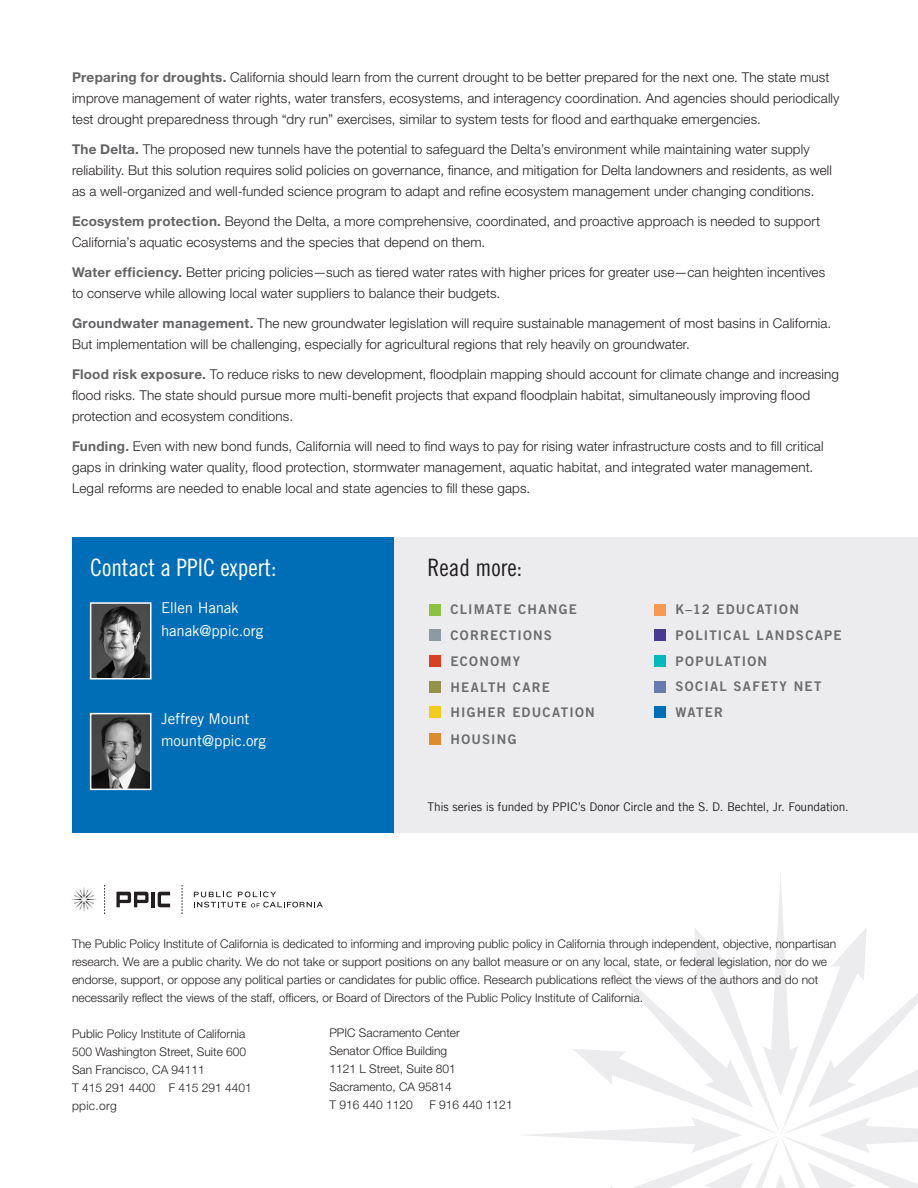
<style>
.page{position:relative;width:918px;height:1188px;background:#fff}
.page>*{position:absolute;margin:0;border:0;box-sizing:border-box;transform-origin:0 0}
.Contact_header{font:24px "Trade Gothic LT Std Cn 18";color:#fff}
.Read_More_header{font:24px "Trade Gothic LT Std Cn 18";color:#231f20}
.Contact_name___email{font:15px "Trade Gothic LT";letter-spacing:-.01em;color:#fff}
.Body_Text{font:300 13.5px/21px "Helvetica Neue LT Std";letter-spacing:.01em;color:#231f20}
.Read_More_titles{font:13.35px "Trade Gothic LT Std Bd 2";letter-spacing:.09em;color:#6c6d70}
.Boilerplate_text{font:300 12px/18px "Helvetica Neue LT Std";color:#231f20}
.Boilerplate_text-2{font:12px "Trade Gothic LT";letter-spacing:-.01em;color:#231f20}
.s1{font-weight:700;color:#636366}
</style>
<div class="page">
<svg style="left:526px;top:876px;width:392px;height:312px"></svg>
<svg style="left:182px;top:885px;width:1px;height:29px"></svg>
<svg style="left:104px;top:885px;width:1px;height:29px"></svg>
<svg style="left:194px;top:892px;width:129px;height:16px"></svg>
<svg style="left:71px;top:887px;width:26px;height:25px"></svg>
<svg style="left:116px;top:892px;width:33px;height:15px"></svg>
<hr style="left:151px;top:892px;width:4px;height:15px;background:#231f20">
<svg style="left:158px;top:892px;width:12px;height:15px"></svg>
<div style="left:392px;top:537px;width:526px;height:295px;background:#ececee"></div>
<div style="left:72px;top:537px;width:322px;height:295px;background:#006eb6"></div>
<div style="left:429px;top:604px;width:12px;height:12px;background:#8cc144"></div>
<div style="left:429px;top:681px;width:12px;height:12px;background:#94924b"></div>
<div style="left:429px;top:629px;width:12px;height:12px;background:#8b99a1"></div>
<div style="left:429px;top:707px;width:12px;height:11px;background:#f5ca21"></div>
<div style="left:429px;top:655px;width:12px;height:12px;background:#d94022"></div>
<div style="left:429px;top:733px;width:12px;height:12px;background:#dc8b2f"></div>
<div style="left:654px;top:604px;width:12px;height:12px;background:#f79953"></div>
<div style="left:654px;top:629px;width:12px;height:12px;background:#493992"></div>
<div style="left:654px;top:655px;width:12px;height:12px;background:#00b9bd"></div>
<div style="left:654px;top:681px;width:12px;height:12px;background:#677bb1"></div>
<div style="left:654px;top:707px;width:12px;height:11px;background:#006eb6"></div>
<img style="left:93px;top:605px;width:56px;height:72px">
<div style="left:90px;top:602px;width:62px;height:78px;border:2px solid #fff"></div>
<img style="left:93px;top:716px;width:56px;height:71px">
<div style="left:90px;top:713px;width:62px;height:77px;border:2px solid #fff"></div>
<p class="Body_Text" style="left:72px;top:66px;width:769px"><span class="s1">Preparing for droughts.</span> California should learn from the current drought to be better prepared for the next one. The state must improve management of water rights, water transfers, ecosystems, and interagency coordination. And agencies should periodically test drought preparedness through “dry run” exercises, similar to system tests for flood and earthquake emergencies.</p>
<p class="Body_Text" style="left:72px;top:138px;width:761px"><span class="s1">The Delta.</span> The proposed new tunnels have the potential to safeguard the Delta’s environment while maintaining water supply reliability. But this solution requires solid policies on governance, finance, and mitigation for Delta landowners and residents, as well as a well-organized and well-funded science program to adapt and refine ecosystem management under changing conditions.</p>
<p class="Body_Text" style="left:72px;top:210px;width:750px"><span class="s1">Ecosystem protection.</span> Beyond the Delta, a more comprehensive, coordinated, and proactive approach is needed to support<br>California’s aquatic ecosystems and the species that depend on them.</p>
<p class="Body_Text" style="left:72px;top:261px;width:755px"><span class="s1">Water efficiency.</span> Better pricing policies—such as tiered water rates with higher prices for greater use—can heighten incentives to conserve while allowing local water suppliers to balance their budgets.</p>
<p class="Body_Text" style="left:72px;top:312px;width:761px"><span class="s1">Groundwater management.</span> The new groundwater legislation will require sustainable management of most basins in California.<br>But implementation will be challenging, especially for agricultural regions that rely heavily on groundwater.</p>
<p class="Body_Text" style="left:72px;top:363px;width:769px"><span class="s1">Flood risk exposure.</span> To reduce risks to new development, floodplain mapping should account for climate change and increasing flood risks. The state should pursue more multi-benefit projects that expand floodplain habitat, simultaneously improving flood protection and ecosystem conditions.</p>
<p class="Body_Text" style="left:72px;top:435px;width:753px"><span class="s1">Funding.</span> Even with new bond funds, California will need to find ways to pay for rising water infrastructure costs and to fill critical gaps in drinking water quality, flood protection, stormwater management, aquatic habitat, and integrated water management.<br>Legal reforms are needed to enable local and state agencies to fill these gaps.</p>
<p class="Contact_header" style="left:90px;top:553px;width:188px">Contact a PPIC expert:</p>
<p class="Read_More_header" style="left:428px;top:553px;width:96px">Read more:</p>
<p class="Contact_name___email" style="left:161px;top:599px;width:79px">Ellen Hanak</p>
<p class="Contact_name___email" style="left:161px;top:621px;width:104px">hanak@ppic.org</p>
<p class="Contact_name___email" style="left:161px;top:709px;width:90px">Jeffrey Mount</p>
<p class="Contact_name___email" style="left:161px;top:732px;width:106px">mount@ppic.org</p>
<p class="Read_More_titles" style="left:450px;top:601px;width:128px">CLIMATE CHANGE</p>
<p class="Read_More_titles" style="left:450px;top:627px;width:103px">CORRECTIONS</p>
<p class="Read_More_titles" style="left:450px;top:653px;width:71px">ECONOMY</p>
<p class="Read_More_titles" style="left:450px;top:678px;width:101px">HEALTH CARE</p>
<p class="Read_More_titles" style="left:450px;top:704px;width:146px">HIGHER EDUCATION</p>
<p class="Read_More_titles" style="left:450px;top:731px;width:68px">HOUSING</p>
<p class="Read_More_titles" style="left:676px;top:601px;width:125px">K–12 EDUCATION</p>
<p class="Read_More_titles" style="left:676px;top:627px;width:168px">POLITICAL LANDSCAPE</p>
<p class="Read_More_titles" style="left:676px;top:653px;width:93px">POPULATION</p>
<p class="Read_More_titles" style="left:676px;top:678px;width:147px">SOCIAL SAFETY NET</p>
<p class="Read_More_titles" style="left:676px;top:704px;width:49px">WATER</p>
<p class="Boilerplate_text-2" style="left:428px;top:800px;width:423px">This series is funded by PPIC’s Donor Circle and the S. D. Bechtel, Jr. Foundation.</p>
<p class="Boilerplate_text" style="left:72px;top:934px;width:766px">The Public Policy Institute of California is dedicated to informing and improving public policy in California through independent, objective, nonpartisan research. We are a public charity. We do not take or support positions on any ballot measure or on any local, state, or federal legislation, nor do we endorse, support, or oppose any political parties or candidates for public office. Research publications reflect the views of the authors and do not necessarily reflect the views of the staff, officers, or Board of Directors of the Public Policy Institute of California.</p>
<p class="Boilerplate_text" style="left:72px;top:1024px;width:175px">Public Policy Institute of California</p>
<p class="Boilerplate_text" style="left:72px;top:1042px;width:176px">500 Washington Street, Suite 600</p>
<p class="Boilerplate_text" style="left:72px;top:1060px;width:134px">San Francisco, CA 94111</p>
<p class="Boilerplate_text" style="left:72px;top:1078px;width:181px">T 415 291 4400 F 415 291 4401</p>
<p class="Boilerplate_text" style="left:72px;top:1096px;width:46px">ppic.org</p>
<p class="Boilerplate_text" style="left:329px;top:1024px;width:132px">PPIC Sacramento Center</p>
<p class="Boilerplate_text" style="left:329px;top:1042px;width:119px">Senator Office Building</p>
<p class="Boilerplate_text" style="left:329px;top:1060px;width:128px">1121 L Street, Suite 801</p>
<p class="Boilerplate_text" style="left:329px;top:1078px;width:124px">Sacramento, CA 95814</p>
<p class="Boilerplate_text" style="left:329px;top:1096px;width:85px">T 916 440 1120</p>
<p class="Boilerplate_text" style="left:430px;top:1096px;width:85px">F 916 440 1121</p>
</div>
